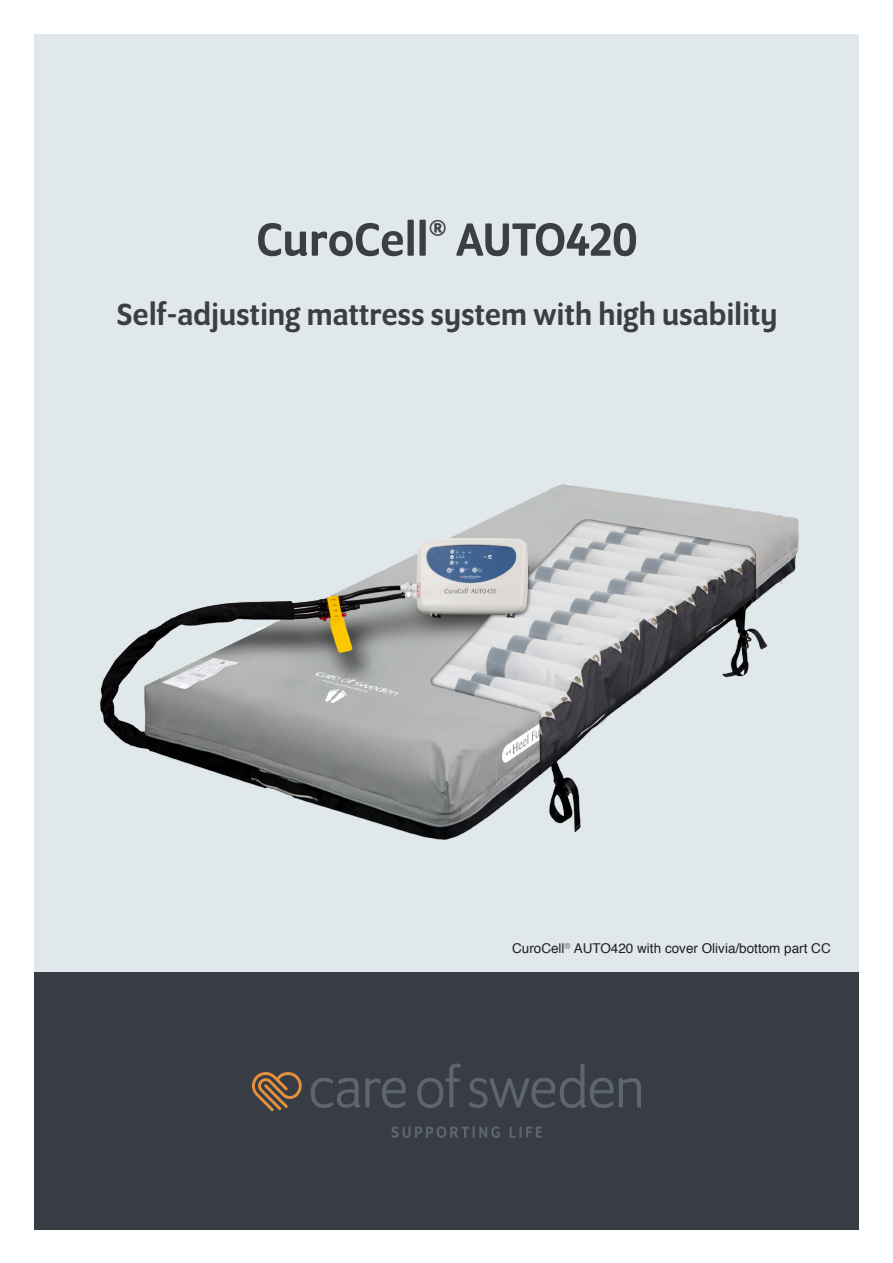
<style>
.page{position:relative;width:893px;height:1263px;background:#fff}
.page>*{position:absolute;margin:0;border:0;box-sizing:border-box;transform-origin:0 0}
.t1{font:500 50.4px "Program OT";letter-spacing:.01em;color:#3a3f46}
.t2{font:500 33px "Program OT";letter-spacing:.01em;color:#3a3f46}
.t3{font:13.5px "Helvetica";color:#231f20}
</style>
<div class="page">
<div style="left:34px;top:34px;width:825px;height:1195px;background:#e0e8ec"></div>
<div style="left:34px;top:972px;width:825px;height:257px;background:#383d45"></div>
<svg style="left:311px;top:1063px;width:330px;height:45px"></svg>
<svg style="left:252px;top:1072px;width:50px;height:39px"></svg>
<svg style="left:391px;top:1126px;width:109px;height:12px"></svg>
<svg style="left:510px;top:1127px;width:32px;height:11px"></svg>
<img style="left:100px;top:484px;width:699px;height:356px">
<p class="t1" style="left:257px;top:211px;width:382px">CuroCell<sup>®</sup> AUTO420</p>
<p class="t2" style="left:117px;top:296px;width:662px">Self-adjusting mattress system with high usability</p>
<p class="t3" style="left:512px;top:938px;width:320px">CuroCell<sup>®</sup> AUTO420 with cover Olivia/bottom part CC</p>
</div>
